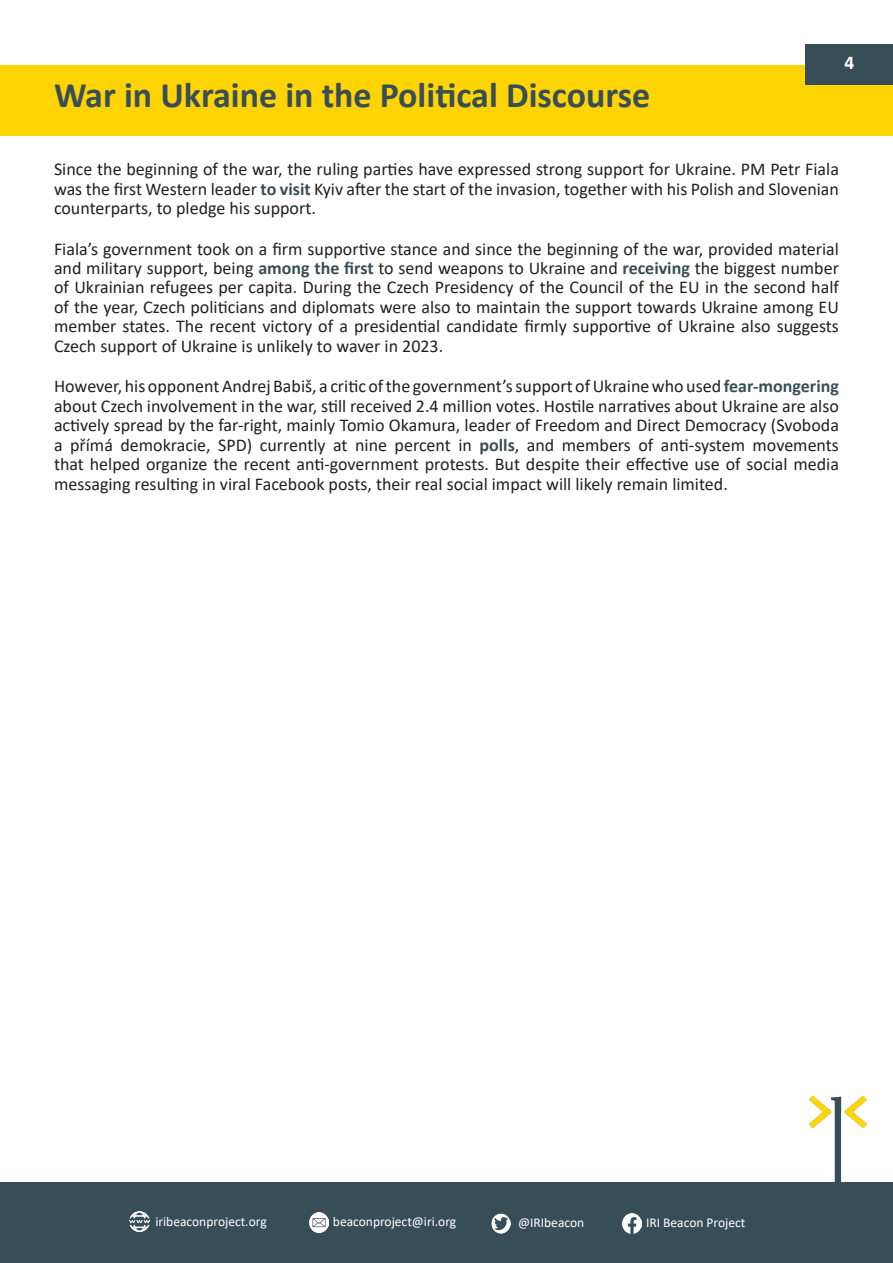
<style>
.page{position:relative;width:893px;height:1263px;background:#fff}
.page>*{position:absolute;margin:0;border:0;box-sizing:border-box;transform-origin:0 0}
.Heading_1{font:700 36px "Calibri";color:#374e59}
.t1{font:700 19.5px "Calibri";color:#fff}
.t2{font:18px/19.5px "Calibri";color:#231f20;text-align:justify}
.t3{font:13.5px "Calibri";color:#fff}
.s1{font-weight:700;color:#374e59}
</style>
<div class="page">
<img style="left:806px;top:1095px;width:66px;height:88px">
<div style="left:0;top:65px;width:893px;height:71px;background:#ffd402"></div>
<div style="left:0;top:1183px;width:893px;height:80px;background:#374e59"></div>
<div style="left:806px;top:45px;width:87px;height:40px;background:#374e59"></div>
<img style="left:491px;top:1214px;width:20px;height:19px">
<img style="left:310px;top:1213px;width:19px;height:19px">
<img style="left:130px;top:1211px;width:19px;height:20px">
<img style="left:622px;top:1214px;width:20px;height:19px">
<p class="Heading_1" style="left:54px;top:69px;width:598px">War in Ukraine in the Political Discourse</p>
<p class="t1" style="left:844px;top:48px;width:11px">4</p>
<p class="t2" style="left:54px;top:159px;width:786px">Since the beginning of the war, the ruling parties have expressed strong support for Ukraine. PM Petr Fiala was the first Western leader <span class="s1">to visit</span> Kyiv after the start of the invasion, together with his Polish and Slovenian counterparts, to pledge his support.</p>
<p class="t2" style="left:54px;top:238px;width:786px">Fiala’s government took on a firm supportive stance and since the beginning of the war, provided material and military support, being <span class="s1">among the first</span> to send weapons to Ukraine and <span class="s1">receiving</span> the biggest number of Ukrainian refugees per capita. During the Czech Presidency of the Council of the EU in the second half of the year, Czech politicians and diplomats were also to maintain the support towards Ukraine among EU member states. The recent victory of a presidential candidate firmly supportive of Ukraine also suggests Czech support of Ukraine is unlikely to waver in 2023.</p>
<p class="t2" style="left:54px;top:376px;width:786px">However, his opponent Andrej Babiš, a critic of the government’s support of Ukraine who used <span class="s1">fear-mongering </span>about Czech involvement in the war, still received 2.4 million votes. Hostile narratives about Ukraine are also actively spread by the far-right, mainly Tomio Okamura, leader of Freedom and Direct Democracy (Svoboda a přímá demokracie, SPD) currently at nine percent in <span class="s1">polls</span>, and members of anti-system movements that helped organize the recent anti-government protests. But despite their effective use of social media messaging resulting in viral Facebook posts, their real social impact will likely remain limited.</p>
<p class="t3" style="left:155px;top:1212px;width:113px">iribeaconproject.org</p>
<p class="t3" style="left:333px;top:1212px;width:125px">beaconproject@iri.org</p>
<p class="t3" style="left:518px;top:1213px;width:68px">@IRIbeacon</p>
<p class="t3" style="left:646px;top:1213px;width:101px">IRI Beacon Project</p>
</div>
